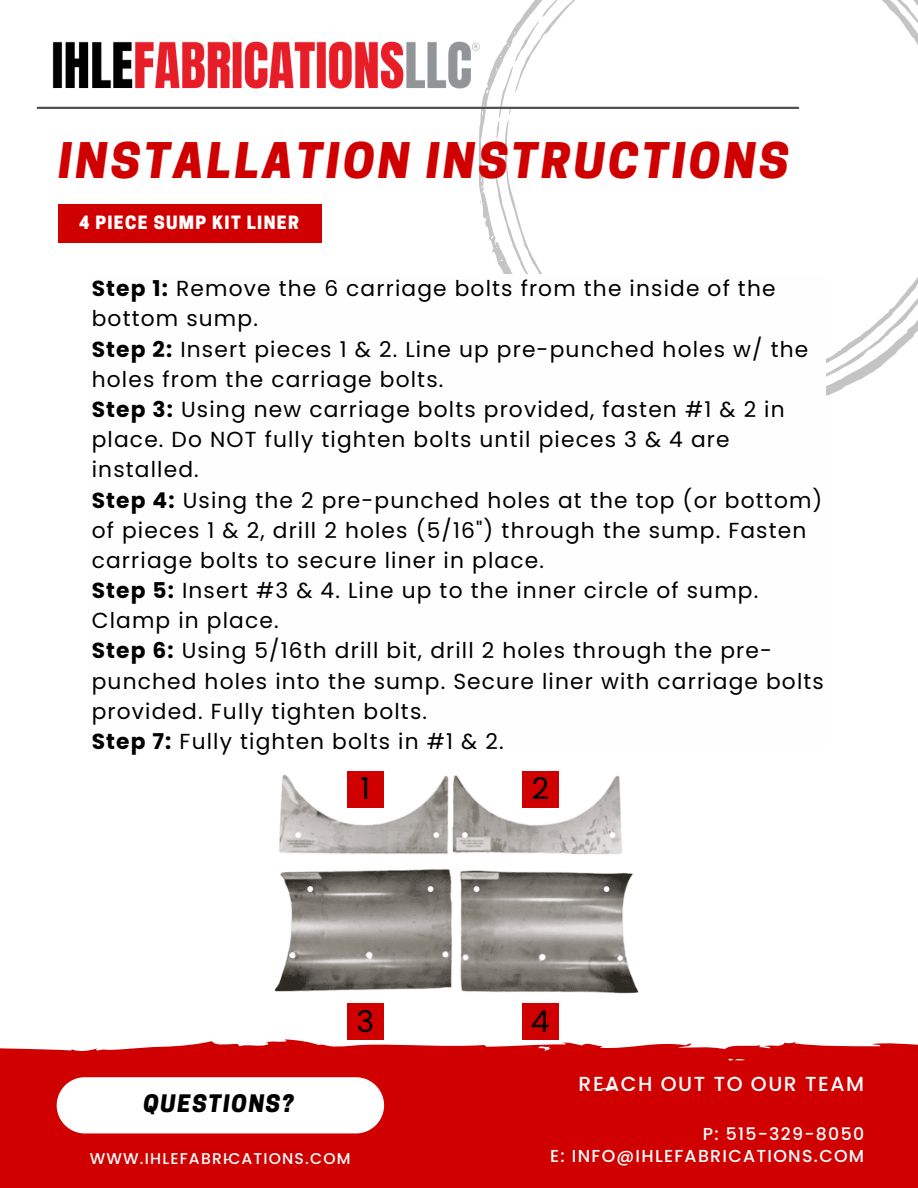
<style>
.page{position:relative;width:918px;height:1188px;background:#fff}
.page>*{position:absolute;margin:0;border:0;box-sizing:border-box;transform-origin:0 0}
.t1{font:46.95px "Carlito";color:#fefefe}
.t2{font:italic 800 46.05px "Cooper Hewitt";letter-spacing:.075em;color:#d00000}
.t3{font:30px "Poppins";color:#000}
.t4{font:italic 800 22.65px "Cooper Hewitt";letter-spacing:.075em;color:#000}
.t5{font:21.75px/30.2px "Poppins";letter-spacing:.055em;color:#000}
.t6{font:500 20.4px "Poppins";letter-spacing:.075em;color:#fff}
.t7{font:500 17.4px "Poppins";letter-spacing:.075em;color:#fff}
.t8{font:800 17.25px "Cooper Hewitt";letter-spacing:.075em;color:#fff}
.t9{font:500 15.6px "Poppins";letter-spacing:.075em;color:#fff}
.s1{font-weight:700}
</style>
<div class="page">
<svg style="left:479px;top:0;width:439px;height:396px"></svg>
<div style="left:0;top:1039px;width:918px;height:149px;background:#d00000"></div>
<svg style="left:57px;top:1077px;width:327px;height:56px"></svg>
<img style="left:37px;top:27px;width:458px;height:80px">
<div style="left:59px;top:204px;width:263px;height:39px;background:#d00000"></div>
<div style="left:92px;top:274px;width:734px;height:475px;background:#fefefe"></div>
<hr style="left:38px;top:107px;width:760px;height:2px;background:#525051">
<img style="left:274px;top:774px;width:365px;height:220px">
<div style="left:347px;top:771px;width:37px;height:37px;background:#d00000"></div>
<div style="left:522px;top:771px;width:37px;height:37px;background:#d00000"></div>
<div style="left:347px;top:1003px;width:37px;height:37px;background:#d00000"></div>
<div style="left:522px;top:1003px;width:37px;height:37px;background:#d00000"></div>
<p class="t2" style="left:59px;top:144px;width:732px">INSTALLATION INSTRUCTIONS</p>
<p class="t8" style="left:79px;top:216px;width:221px">4 PIECE SUMP KIT LINER</p>
<p class="t5" style="left:92px;top:274px;width:685px"><span class="s1">Step 1:</span> Remove the 6 carriage bolts from the inside of the bottom sump.</p>
<p class="t5" style="left:92px;top:334px;width:718px"><span class="s1">Step 2:</span> Insert pieces 1 &amp; 2. Line up pre-punched holes w/ the holes from the carriage bolts.</p>
<p class="t5" style="left:92px;top:394px;width:694px"><span class="s1">Step 3:</span> Using new carriage bolts provided, fasten #1 &amp; 2 in place. Do NOT fully tighten bolts until pieces 3 &amp; 4 are installed.</p>
<p class="t5" style="left:92px;top:485px;width:732px"><span class="s1">Step 4:</span> Using the 2 pre-punched holes at the top (or bottom) of pieces 1 &amp; 2, drill 2 holes (5/16") through the sump. Fasten carriage bolts to secure liner in place.</p>
<p class="t5" style="left:92px;top:575px;width:668px"><span class="s1">Step 5:</span> Insert #3 &amp; 4. Line up to the inner circle of sump.<br>Clamp in place.</p>
<p class="t5" style="left:92px;top:636px;width:734px"><span class="s1">Step 6:</span> Using 5/16th drill bit, drill 2 holes through the pre&shy;punched holes into the sump. Secure liner with carriage bolts provided. Fully tighten bolts.</p>
<p class="t5" style="left:92px;top:726px;width:413px"><span class="s1">Step 7:</span> Fully tighten bolts in #1 &amp; 2.</p>
<p class="t3" style="left:360px;top:767px;width:11px">1</p>
<p class="t3" style="left:532px;top:767px;width:19px">2</p>
<p class="t1" style="left:293px;top:802px;width:13px">.</p>
<p class="t1" style="left:431px;top:802px;width:42px">. .</p>
<p class="t1" style="left:607px;top:802px;width:13px">.</p>
<p class="t1" style="left:304px;top:857px;width:13px">.</p>
<p class="t1" style="left:425px;top:857px;width:13px">.</p>
<p class="t1" style="left:471px;top:857px;width:13px">.</p>
<p class="t1" style="left:601px;top:857px;width:13px">.</p>
<p class="t3" style="left:356px;top:1000px;width:19px">3</p>
<p class="t3" style="left:531px;top:1000px;width:20px">4</p>
<p class="t4" style="left:144px;top:1095px;width:152px">QUESTIONS?</p>
<p class="t9" style="left:90px;top:1147px;width:262px">WWW.IHLEFABRICATIONS.COM</p>
<p class="t6" style="left:579px;top:1070px;width:287px">REACH OUT TO OUR TEAM</p>
<p class="t7" style="left:703px;top:1121px;width:163px">P: 515-329-8050</p>
<p class="t7" style="left:550px;top:1144px;width:316px">E: INFO@IHLEFABRICATIONS.COM</p>
</div>
